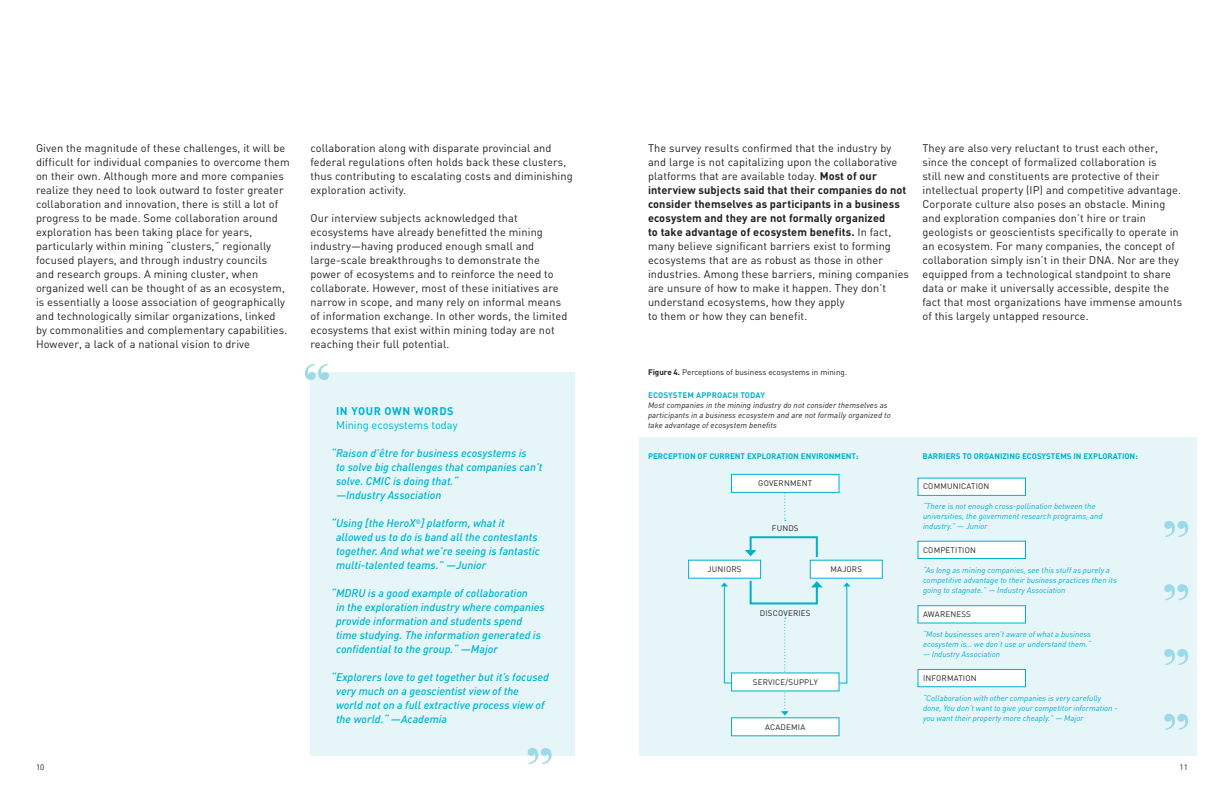
<style>
.page{position:relative;width:1224px;height:792px;background:#fff}
.page>*{position:absolute;margin:0;border:0;box-sizing:border-box;transform-origin:0 0}
._3_Body_Copy{font:11px/14px "DIN";letter-spacing:.01em;color:#231f20}
.Quote_body_copy_ital{font:italic 500 11px/14px "DIN";color:#00b1cd}
.Quote_body_copy_ital-2{font:11px "DIN";color:#00b1cd}
.Quote_heading{font:700 11px "DIN";letter-spacing:.05em;color:#00b1cd}
.Chart_Body_Copy{font:italic 8px/10px "DIN";color:#00b1cd}
.Chart_Body_Copy-2{font:italic 8px/10px "DIN";letter-spacing:.01em;color:#231f20}
.Chart_Figure_Title{font:8px "DIN";letter-spacing:.025em;color:#231f20}
.Chart_Figure_Title-2{font:700 8px "DIN";color:#00b1cd}
.Chart_Figure_Title-3{font:8px "DIN";color:#231f20}
.Chart_Body_Copy-3{font:700 8px "DIN";letter-spacing:.02em;color:#00b1cd}
.s1{font-weight:700}
</style>
<div class="page">
<div style="left:311px;top:372px;width:264px;height:384px;background:#e5f5f8"></div>
<svg style="left:305px;top:364px;width:24px;height:16px"></svg>
<svg style="left:528px;top:748px;width:24px;height:16px"></svg>
<div style="left:639px;top:437px;width:558px;height:319px;background:#e5f5f8"></div>
<div style="left:918px;top:541px;width:108px;height:18px;background:#fff;border:1px solid #00b1cd"></div>
<div style="left:918px;top:478px;width:108px;height:18px;background:#fff;border:1px solid #00b1cd"></div>
<div style="left:918px;top:605px;width:108px;height:18px;background:#fff;border:1px solid #00b1cd"></div>
<div style="left:918px;top:669px;width:108px;height:18px;background:#fff;border:1px solid #00b1cd"></div>
<svg style="left:1164px;top:521px;width:24px;height:16px"></svg>
<svg style="left:1164px;top:584px;width:24px;height:16px"></svg>
<svg style="left:1164px;top:649px;width:24px;height:16px"></svg>
<svg style="left:1164px;top:714px;width:24px;height:16px"></svg>
<div style="left:732px;top:474px;width:107px;height:18px;background:#fff"></div>
<div style="left:731px;top:474px;width:108px;height:19px;border:1px solid #00b1cd"></div>
<div style="left:689px;top:560px;width:72px;height:18px;background:#fff"></div>
<div style="left:810px;top:560px;width:72px;height:18px;background:#fff"></div>
<div style="left:732px;top:718px;width:107px;height:18px;background:#fff"></div>
<svg style="left:784px;top:492px;width:2px;height:29px"></svg>
<svg style="left:745px;top:536px;width:73px;height:22px"></svg>
<svg style="left:721px;top:580px;width:129px;height:135px"></svg>
<div style="left:732px;top:673px;width:107px;height:18px;background:#fff"></div>
<p class="_3_Body_Copy" style="left:36px;top:141px;width:255px">Given the magnitude of these challenges, it will be difficult for individual companies to overcome them on their own. Although more and more companies realize they need to look outward to foster greater collaboration and innovation, there is still a lot of progress to be made. Some collaboration around exploration has been taking place for years, particularly within mining “clusters,” regionally focused players, and through industry councils<br>and research groups. A mining cluster, when organized well can be thought of as an ecosystem, is essentially a loose association of geographically and technologically similar organizations, linked<br>by commonalities and complementary capabilities.<br>However, a lack of a national vision to drive</p>
<p class="_3_Body_Copy" style="left:310px;top:141px;width:264px">collaboration along with disparate provincial and federal regulations often holds back these clusters, thus contributing to escalating costs and diminishing exploration activity.</p>
<p class="_3_Body_Copy" style="left:310px;top:211px;width:258px">Our interview subjects acknowledged that ecosystems have already benefitted the mining industry—having produced enough small and large-scale breakthroughs to demonstrate the power of ecosystems and to reinforce the need to collaborate. However, most of these initiatives are narrow in scope, and many rely on informal means of information exchange. In other words, the limited ecosystems that exist within mining today are not reaching their full potential.</p>
<p class="Quote_heading" style="left:336px;top:404px;width:119px">IN YOUR OWN WORDS</p>
<p class="Quote_body_copy_ital-2" style="left:336px;top:419px;width:123px">Mining ecosystems today</p>
<p class="Quote_body_copy_ital" style="left:336px;top:446px;width:208px;text-indent:-5px">“Raison d’être for business ecosystems is<br>to solve big challenges that companies can’t solve. CMIC is doing that.“</p>
<p class="Quote_body_copy_ital" style="left:336px;top:488px;width:107px">—Industry Association</p>
<p class="Quote_body_copy_ital" style="left:336px;top:516px;width:205px;text-indent:-5px">“Using [the HeroX<sup>®</sup>] platform, what it allowed us to do is band all the contestants together. And what we’re seeing is fantastic multi-talented teams.” —Junior</p>
<p class="Quote_body_copy_ital" style="left:336px;top:586px;width:210px;text-indent:-5px">“MDRU is a good example of collaboration<br>in the exploration industry where companies provide information and students spend time studying. The information generated is confidential to the group.“ —Major</p>
<p class="Quote_body_copy_ital" style="left:336px;top:670px;width:214px;text-indent:-5px">“Explorers love to get together but it’s focused very much on a geoscientist view of the<br>world not on a full extractive process view of the world.“ —Academia</p>
<p class="_3_Body_Copy" style="left:648px;top:141px;width:263px">The survey results confirmed that the industry by and large is not capitalizing upon the collaborative platforms that are available today. <span class="s1">Most of our interview subjects said that their companies do not consider themselves as participants in a business ecosystem and they are not formally organized<br>to take advantage of ecosystem benefits.</span> In fact, many believe significant barriers exist to forming ecosystems that are as robust as those in other industries. Among these barriers, mining companies are unsure of how to make it happen. They don’t understand ecosystems, how they apply<br>to them or how they can benefit.</p>
<p class="_3_Body_Copy" style="left:922px;top:141px;width:261px">They are also very reluctant to trust each other, since the concept of formalized collaboration is<br>still new and constituents are protective of their intellectual property (IP) and competitive advantage.<br>Corporate culture also poses an obstacle. Mining and exploration companies don’t hire or train geologists or geoscientists specifically to operate in an ecosystem. For many companies, the concept of collaboration simply isn’t in their DNA. Nor are they equipped from a technological standpoint to share data or make it universally accessible, despite the fact that most organizations have immense amounts of this largely untapped resource.</p>
<p class="Chart_Figure_Title-3" style="left:648px;top:368px;width:201px"><span class="s1">Figure 4.</span> Perceptions of business ecosystems in mining.</p>
<p class="Chart_Body_Copy-3" style="left:648px;top:390px;width:119px">ECOSYSTEM APPROACH TODAY</p>
<p class="Chart_Body_Copy-2" style="left:648px;top:400px;width:244px">Most companies in the mining industry do not consider themselves as participants in a business ecosystem and are not formally organized to take advantage of ecosystem benefits</p>
<p class="Chart_Figure_Title-2" style="left:648px;top:451px;width:212px">PERCEPTION OF CURRENT EXPLORATION ENVIRONMENT:</p>
<p class="Chart_Figure_Title-2" style="left:922px;top:451px;width:217px">BARRIERS TO ORGANIZING ECOSYSTEMS IN EXPLORATION:</p>
<p class="Chart_Figure_Title" style="left:923px;top:481px;width:68px">COMMUNICATION</p>
<p class="Chart_Body_Copy" style="left:923px;top:501px;width:181px">“There is not enough cross-pollination between the universities, the government research programs, and industry.” — Junior</p>
<p class="Chart_Figure_Title" style="left:923px;top:545px;width:54px">COMPETITION</p>
<p class="Chart_Body_Copy" style="left:923px;top:565px;width:195px">“As long as mining companies, see this stuff as purely a competitive advantage to their business practices then its going to stagnate.” — Industry Association</p>
<p class="Chart_Figure_Title" style="left:923px;top:609px;width:49px">AWARENESS</p>
<p class="Chart_Body_Copy" style="left:923px;top:629px;width:170px">“Most businesses aren’t aware of what a business ecosystem is… we don’t use or understand them.“</p>
<p class="Chart_Body_Copy" style="left:923px;top:649px;width:79px">— Industry Association</p>
<p class="Chart_Figure_Title" style="left:923px;top:673px;width:55px">INFORMATION</p>
<p class="Chart_Body_Copy" style="left:923px;top:693px;width:196px">“Collaboration with other companies is very carefully done, You don’t want to give your competitor information - you want their property more cheaply.” — Major</p>
<p class="Chart_Figure_Title" style="left:758px;top:478px;width:55px">GOVERNMENT</p>
<p class="Chart_Figure_Title" style="left:772px;top:523px;width:28px">FUNDS</p>
<p class="Chart_Figure_Title" style="left:708px;top:564px;width:35px">JUNIORS</p>
<p class="Chart_Figure_Title" style="left:830px;top:564px;width:33px">MAJORS</p>
<p class="Chart_Figure_Title" style="left:760px;top:608px;width:52px">DISCOVERIES</p>
<p class="Chart_Figure_Title" style="left:753px;top:677px;width:67px">SERVICE/SUPPLY</p>
<p class="Chart_Figure_Title" style="left:765px;top:722px;width:41px">ACADEMIA</p>
<p class="Chart_Figure_Title" style="left:36px;top:763px;width:10px">10</p>
<p class="Chart_Figure_Title" style="left:1180px;top:763px;width:10px">11</p>
</div>
